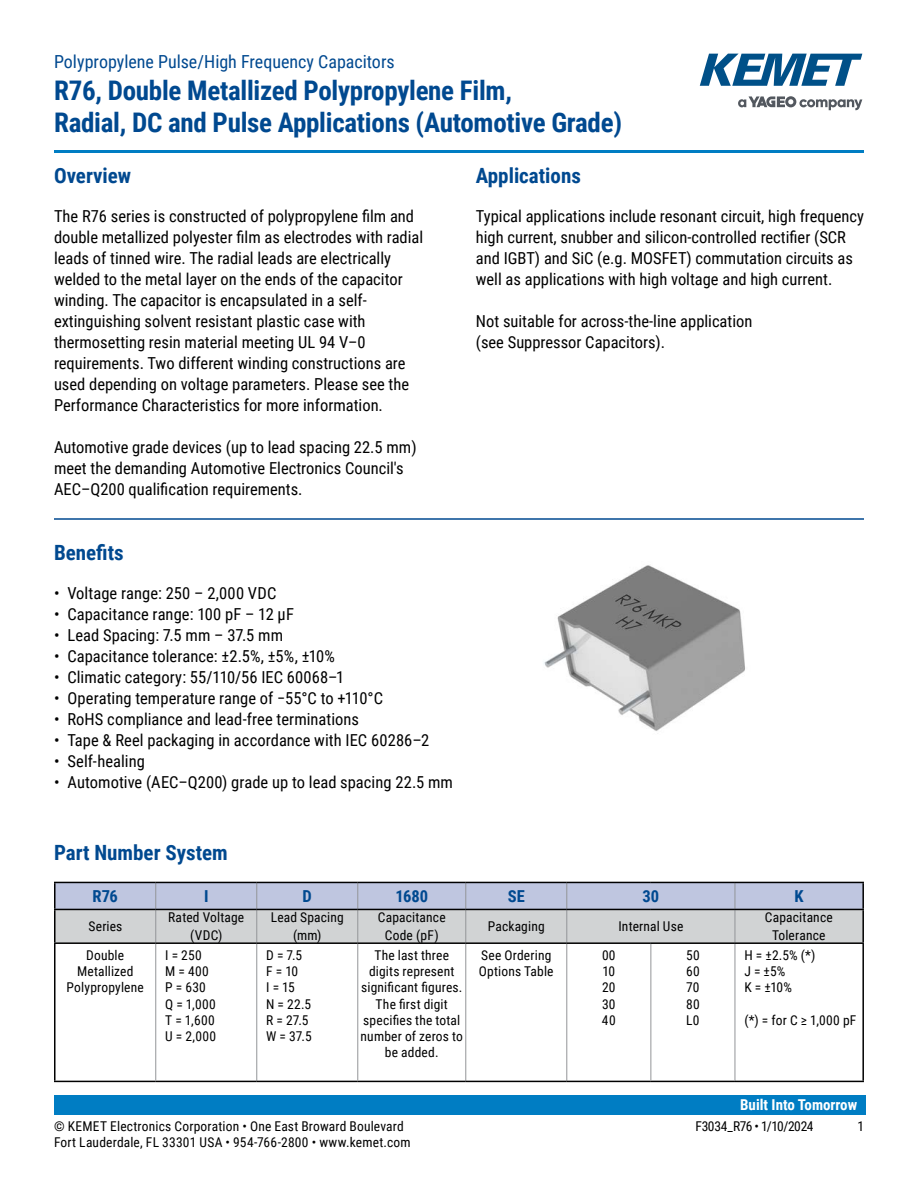
<style>
.page{position:relative;width:918px;height:1188px;background:#fff}
.page>*{position:absolute;margin:0;border:0;box-sizing:border-box;transform-origin:0 0}
.t1{font:700 27px/32.4px "Roboto Condensed";letter-spacing:-.01em;color:#004990}
.t2{font:700 21px "Roboto Condensed";color:#004990}
.t3{font:18px "Roboto Condensed";color:#004990}
.t4{font:16.5px/21px "Roboto Condensed";color:#000}
.t5{font:700 16.5px "Roboto Condensed";color:#004990}
.t6{font:700 15px "Roboto Condensed";color:#fff}
.t7{font:13.5px/16.2px "Roboto Condensed";letter-spacing:.015em;color:#000;text-align:center}
.t8{font:13.5px "Roboto Condensed";letter-spacing:-.025em;color:#000}
</style>
<div class="page">
<svg style="left:738px;top:96px;width:124px;height:14px"></svg>
<svg style="left:700px;top:54px;width:162px;height:32px"></svg>
<div style="left:54px;top:1095px;width:811px;height:20px;background:#007dc3"></div>
<hr style="left:54px;top:150px;width:810px;height:3px;background:#007dc3">
<hr style="left:54px;top:518px;width:810px;height:2px;background:#004990">
<svg style="left:56px;top:883px;width:806px;height:59px;background:#c6cad6"></svg>
<hr style="left:155px;top:910px;width:1px;height:32px;background:#939598">
<hr style="left:256px;top:910px;width:1px;height:32px;background:#939598">
<hr style="left:357px;top:910px;width:1px;height:32px;background:#939598">
<hr style="left:465px;top:910px;width:1px;height:32px;background:#939598">
<hr style="left:566px;top:910px;width:1px;height:32px;background:#939598">
<hr style="left:735px;top:910px;width:1px;height:32px;background:#939598">
<hr style="left:256px;top:944px;width:1px;height:137px;background:#939598">
<hr style="left:465px;top:944px;width:1px;height:137px;background:#939598">
<hr style="left:566px;top:944px;width:1px;height:137px;background:#939598">
<hr style="left:862px;top:883px;width:2px;height:26px;background:#000">
<hr style="left:54px;top:910px;width:2px;height:32px;background:#000">
<hr style="left:862px;top:910px;width:2px;height:32px;background:#000">
<hr style="left:54px;top:942px;width:102px;height:2px;background:#000">
<hr style="left:54px;top:944px;width:2px;height:137px;background:#000">
<hr style="left:358px;top:942px;width:108px;height:2px;background:#000">
<hr style="left:466px;top:942px;width:101px;height:2px;background:#000">
<hr style="left:567px;top:942px;width:84px;height:2px;background:#000">
<hr style="left:651px;top:942px;width:84px;height:2px;background:#000">
<hr style="left:54px;top:1081px;width:102px;height:1px;background:#000">
<hr style="left:358px;top:1081px;width:108px;height:1px;background:#000">
<hr style="left:466px;top:1081px;width:101px;height:1px;background:#000">
<hr style="left:567px;top:1081px;width:84px;height:1px;background:#000">
<hr style="left:651px;top:1081px;width:84px;height:1px;background:#000">
<hr style="left:54px;top:882px;width:102px;height:1px;background:#000">
<hr style="left:54px;top:883px;width:2px;height:26px;background:#000">
<hr style="left:156px;top:882px;width:101px;height:1px;background:#000">
<hr style="left:257px;top:882px;width:101px;height:1px;background:#000">
<hr style="left:358px;top:882px;width:108px;height:1px;background:#000">
<hr style="left:466px;top:882px;width:101px;height:1px;background:#000">
<hr style="left:567px;top:882px;width:84px;height:1px;background:#000">
<hr style="left:651px;top:882px;width:84px;height:1px;background:#000">
<hr style="left:735px;top:882px;width:129px;height:1px;background:#000">
<hr style="left:54px;top:909px;width:102px;height:1px;background:#000">
<hr style="left:156px;top:909px;width:101px;height:1px;background:#000">
<hr style="left:257px;top:909px;width:101px;height:1px;background:#000">
<hr style="left:358px;top:909px;width:108px;height:1px;background:#000">
<hr style="left:466px;top:909px;width:101px;height:1px;background:#000">
<hr style="left:567px;top:909px;width:84px;height:1px;background:#000">
<hr style="left:651px;top:909px;width:84px;height:1px;background:#000">
<hr style="left:735px;top:909px;width:129px;height:1px;background:#000">
<hr style="left:156px;top:942px;width:101px;height:2px;background:#000">
<hr style="left:257px;top:942px;width:101px;height:2px;background:#000">
<hr style="left:156px;top:1081px;width:101px;height:1px;background:#000">
<hr style="left:257px;top:1081px;width:101px;height:1px;background:#000">
<hr style="left:155px;top:944px;width:1px;height:137px;background:#939598">
<hr style="left:357px;top:944px;width:1px;height:137px;background:#939598">
<hr style="left:651px;top:944px;width:1px;height:137px;background:#939598">
<hr style="left:735px;top:944px;width:1px;height:137px;background:#939598">
<hr style="left:735px;top:942px;width:129px;height:2px;background:#000">
<hr style="left:862px;top:944px;width:2px;height:137px;background:#000">
<hr style="left:735px;top:1081px;width:129px;height:1px;background:#000">
<img style="left:544px;top:565px;width:201px;height:166px">
<p class="t3" style="left:54px;top:48px;width:342px">Polypropylene Pulse/High Frequency Capacitors</p>
<h1 class="t1" style="left:54px;top:73px;width:570px">R76, Double Metallized Polypropylene Film,<br>Radial, DC and Pulse Applications (Automotive Grade)</h1>
<p class="t2" style="left:54px;top:161px;width:79px">Overview</p>
<p class="t4" style="left:54px;top:205px;width:371px">The R76 series is constructed of polypropylene film and double metallized polyester film as electrodes with radial leads of tinned wire. The radial leads are electrically welded to the metal layer on the ends of the capacitor winding. The capacitor is encapsulated in a self&shy;extinguishing solvent resistant plastic case with thermosetting resin material meeting UL 94 V–0 requirements. Two different winding constructions are used depending on voltage parameters. Please see the Performance Characteristics for more information.</p>
<p class="t4" style="left:54px;top:436px;width:364px">Automotive grade devices (up to lead spacing 22.5 mm) meet the demanding Automotive Electronics Council's<br>AEC–Q200 qualification requirements.</p>
<p class="t2" style="left:54px;top:538px;width:71px">Benefits</p>
<p class="t4" style="left:54px;top:582px;width:224px">• Voltage range: 250 – 2,000 VDC</p>
<p class="t4" style="left:54px;top:603px;width:241px">• Capacitance range: 100 pF – 12 µF</p>
<p class="t4" style="left:54px;top:624px;width:231px">• Lead Spacing: 7.5 mm – 37.5 mm</p>
<p class="t4" style="left:54px;top:645px;width:282px">• Capacitance tolerance: ±2.5%, ±5%, ±10%</p>
<p class="t4" style="left:54px;top:666px;width:292px">• Climatic category: 55/110/56 IEC 60068–1</p>
<p class="t4" style="left:54px;top:687px;width:331px">• Operating temperature range of −55°C to +110°C</p>
<p class="t4" style="left:54px;top:708px;width:306px">• RoHS compliance and lead-free terminations</p>
<p class="t4" style="left:54px;top:729px;width:377px">• Tape &amp; Reel packaging in accordance with IEC 60286–2</p>
<p class="t4" style="left:54px;top:750px;width:92px">• Self-healing</p>
<p class="t4" style="left:54px;top:771px;width:400px">• Automotive (AEC–Q200) grade up to lead spacing 22.5 mm</p>
<p class="t2" style="left:476px;top:161px;width:107px">Applications</p>
<p class="t4" style="left:476px;top:205px;width:390px">Typical applications include resonant circuit, high frequency high current, snubber and silicon-controlled rectifier (SCR and IGBT) and SiC (e.g. MOSFET) commutation circuits as well as applications with high voltage and high current.</p>
<p class="t4" style="left:476px;top:310px;width:278px">Not suitable for across-the-line application (see Suppressor Capacitors).</p>
<p class="t2" style="left:54px;top:837px;width:175px">Part Number System</p>
<p class="t5" style="left:93px;top:885px;width:27px">R76</p>
<p class="t5" style="left:204px;top:885px;width:6px">I</p>
<p class="t5" style="left:303px;top:885px;width:11px">D</p>
<p class="t5" style="left:395px;top:885px;width:34px">1680</p>
<p class="t5" style="left:508px;top:885px;width:19px">SE</p>
<p class="t5" style="left:643px;top:885px;width:18px">30</p>
<p class="t5" style="left:795px;top:885px;width:11px">K</p>
<p class="t7" style="left:88px;top:918px;width:35px">Series</p>
<p class="t7" style="left:168px;top:908px;width:77px;line-height:18px">Rated Voltage (VDC)</p>
<p class="t7" style="left:271px;top:908px;width:75px;line-height:18px">Lead Spacing (mm)</p>
<p class="t7" style="left:378px;top:908px;width:69px;line-height:18px">Capacitance<br>Code (pF)</p>
<p class="t7" style="left:488px;top:918px;width:58px">Packaging</p>
<p class="t7" style="left:618px;top:918px;width:66px">Internal Use</p>
<p class="t7" style="left:765px;top:908px;width:69px;line-height:18px">Capacitance<br>Tolerance</p>
<p class="t7" style="left:67px;top:947px;width:79px">Double<br>Metallized<br>Polypropylene</p>
<p class="t7" style="left:165px;top:947px;width:52px;text-align:left">I = 250<br>M = 400<br>P = 630<br>Q = 1,000<br>T = 1,600<br>U = 2,000</p>
<p class="t7" style="left:266px;top:947px;width:47px;text-align:left">D = 7.5<br>F = 10<br>I = 15<br>N = 22.5<br>R = 27.5<br>W = 37.5</p>
<p class="t7" style="left:361px;top:947px;width:104px">The last three digits represent significant figures.<br>The first digit specifies the total number of zeros to be added.</p>
<p class="t7" style="left:479px;top:947px;width:76px;text-align:left">See Ordering<br>Options Table</p>
<p class="t7" style="left:602px;top:947px;width:15px;text-align:justify">00<br>10<br>20<br>30<br>40</p>
<p class="t7" style="left:686px;top:947px;width:15px;text-align:justify">50<br>60<br>70<br>80<br>L0</p>
<p class="t7" style="left:744px;top:947px;width:73px;text-align:left">H = ±2.5% (*)<br>J = ±5%<br>K = ±10%</p>
<p class="t7" style="left:744px;top:1011px;width:113px">(*) = for C ≥ 1,000 pF</p>
<p class="t6" style="left:740px;top:1094px;width:119px">Built Into Tomorrow</p>
<p class="t7" style="left:54px;top:1117px;width:351px">© KEMET Electronics Corporation • One East Broward Boulevard</p>
<p class="t8" style="left:695px;top:1116px;width:120px">F3034_R76 • 1/10/2024</p>
<p class="t7" style="left:857px;top:1117px;width:8px">1</p>
<p class="t7" style="left:54px;top:1133px;width:358px">Fort Lauderdale, FL 33301 USA • 954-766-2800 • www.kemet.com</p>
</div>
